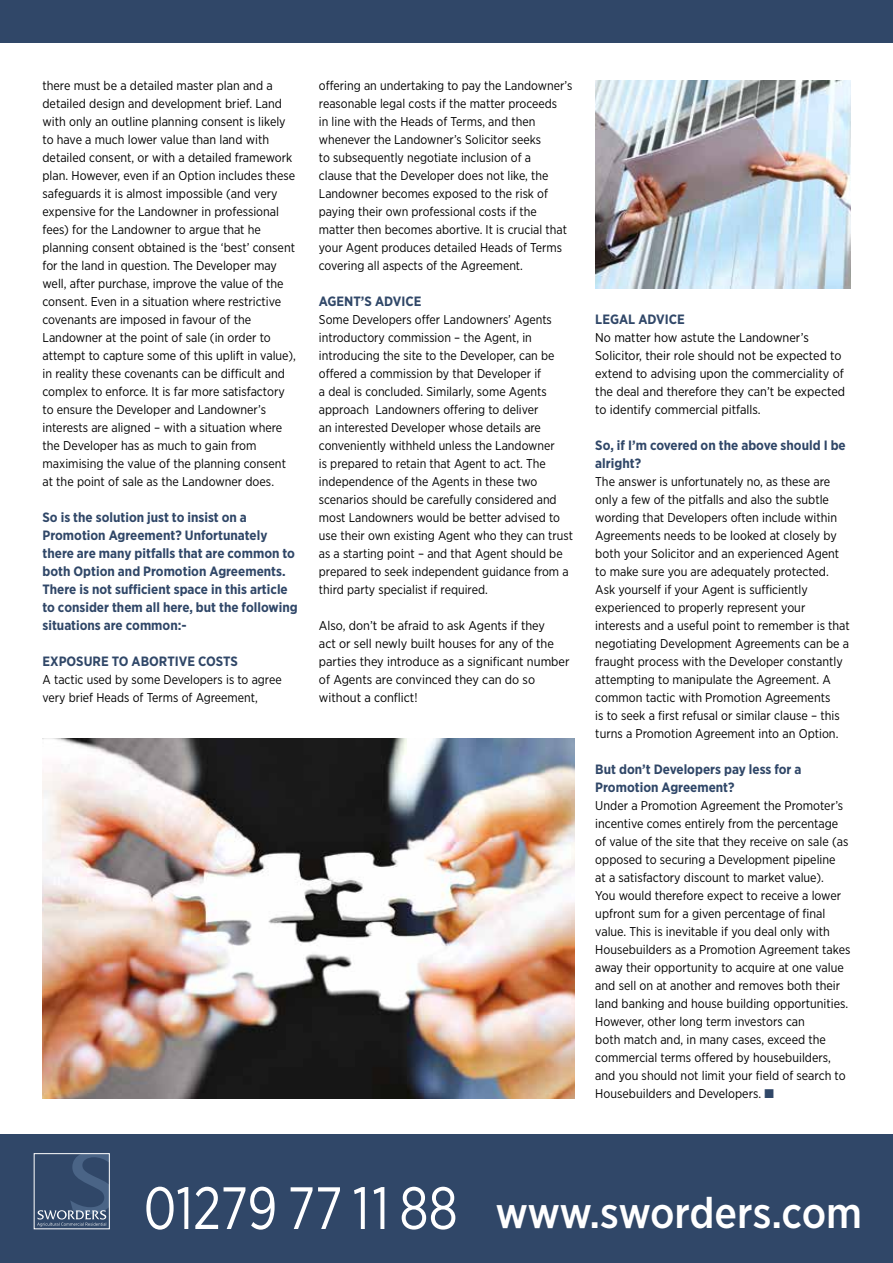
<style>
.page{position:relative;width:893px;height:1263px;background:#fff}
.page>*{position:absolute;margin:0;border:0;box-sizing:border-box;transform-origin:0 0}
.t1{font:500 43.2px "Gotham Narrow";letter-spacing:-.015em;color:#fff}
.t2{font:700 13.5px/18px "Gotham Narrow";color:#304768}
.t3{font:12.75px/18px "Gotham Narrow";color:#000}
.s1{color:#304768}
.s2{font-weight:400;font-size:59.55px}
</style>
<div class="page">
<img style="left:595px;top:81px;width:255px;height:207px">
<img style="left:43px;top:738px;width:531px;height:360px">
<div style="left:0;top:0;width:893px;height:43px;background:#304768"></div>
<div style="left:0;top:1134px;width:893px;height:129px;background:#304768"></div>
<svg style="left:37px;top:1155px;width:70px;height:71px"></svg>
<p class="t3" style="left:43px;top:76px;width:255px">there must be a detailed master plan and a detailed design and development brief. Land with only an outline planning consent is likely to have a much lower value than land with detailed consent, or with a detailed framework plan. However, even if an Option includes these safeguards it is almost impossible (and very expensive for the Landowner in professional fees) for the Landowner to argue that he planning consent obtained is the ‘best’ consent for the land in question. The Developer may well, after purchase, improve the value of the consent. Even in a situation where restrictive covenants are imposed in favour of the Landowner at the point of sale (in order to attempt to capture some of this uplift in value), in reality these covenants can be difficult and complex to enforce. It is far more satisfactory to ensure the Developer and Landowner’s interests are aligned – with a situation where the Developer has as much to gain from maximising the value of the planning consent at the point of sale as the Landowner does.</p>
<p class="t2" style="left:43px;top:508px;width:257px">So is the solution just to insist on a Promotion Agreement? Unfortunately there are many pitfalls that are common to both Option and Promotion Agreements.<br>There is not sufficient space in this article to consider them all here, but the following situations are common:-</p>
<p class="t2" style="left:43px;top:652px;width:197px">EXPOSURE TO ABORTIVE COSTS</p>
<p class="t3" style="left:43px;top:670px;width:241px">A tactic used by some Developers is to agree very brief Heads of Terms of Agreement,</p>
<p class="t3" style="left:319px;top:76px;width:255px">offering an undertaking to pay the Landowner’s reasonable legal costs if the matter proceeds<br>in line with the Heads of Terms, and then whenever the Landowner’s Solicitor seeks<br>to subsequently negotiate inclusion of a<br>clause that the Developer does not like, the Landowner becomes exposed to the risk of paying their own professional costs if the matter then becomes abortive. It is crucial that your Agent produces detailed Heads of Terms covering all aspects of the Agreement.</p>
<p class="t2" style="left:319px;top:292px;width:104px">AGENT’S ADVICE</p>
<p class="t3" style="left:319px;top:310px;width:256px">Some Developers offer Landowners’ Agents introductory commission – the Agent, in introducing the site to the Developer, can be offered a commission by that Developer if<br>a deal is concluded. Similarly, some Agents approach Landowners offering to deliver<br>an interested Developer whose details are conveniently withheld unless the Landowner<br>is prepared to retain that Agent to act. The independence of the Agents in these two scenarios should be carefully considered and most Landowners would be better advised to use their own existing Agent who they can trust as a starting point – and that Agent should be prepared to seek independent guidance from a third party specialist if required.</p>
<p class="t3" style="left:319px;top:616px;width:252px">Also, don’t be afraid to ask Agents if they<br>act or sell newly built houses for any of the parties they introduce as a significant number of Agents are convinced they can do so without a conflict!</p>
<p class="t2" style="left:595px;top:310px;width:91px">LEGAL ADVICE</p>
<p class="t3" style="left:595px;top:328px;width:251px">No matter how astute the Landowner’s Solicitor, their role should not be expected to extend to advising upon the commerciality of the deal and therefore they can’t be expected to identify commercial pitfalls.</p>
<p class="t2" style="left:595px;top:436px;width:252px">So, if I’m covered on the above should I be alright?</p>
<p class="t3" style="left:595px;top:472px;width:256px">The answer is unfortunately no, as these are only a few of the pitfalls and also the subtle wording that Developers often include within Agreements needs to be looked at closely by both your Solicitor and an experienced Agent to make sure you are adequately protected.<br>Ask yourself if your Agent is sufficiently experienced to properly represent your interests and a useful point to remember is that negotiating Development Agreements can be a fraught process with the Developer constantly attempting to manipulate the Agreement. A common tactic with Promotion Agreements<br>is to seek a first refusal or similar clause – this turns a Promotion Agreement into an Option.</p>
<p class="t2" style="left:595px;top:760px;width:208px">But don’t Developers pay less for a<br>Promotion Agreement?</p>
<p class="t3" style="left:595px;top:796px;width:257px">Under a Promotion Agreement the Promoter’s incentive comes entirely from the percentage of value of the site that they receive on sale (as opposed to securing a Development pipeline<br>at a satisfactory discount to market value).<br>You would therefore expect to receive a lower upfront sum for a given percentage of final value. This is inevitable if you deal only with Housebuilders as a Promotion Agreement takes away their opportunity to acquire at one value and sell on at another and removes both their land banking and house building opportunities.<br>However, other long term investors can<br>both match and, in many cases, exceed the commercial terms offered by housebuilders, and you should not limit your field of search to Housebuilders and Developers. <span class="s1">■</span></p>
<h1 class="t1" style="left:144px;top:1185px;width:720px"><span class="s2">01279 77 11 88</span> www.sworders.com</h1>
</div>
